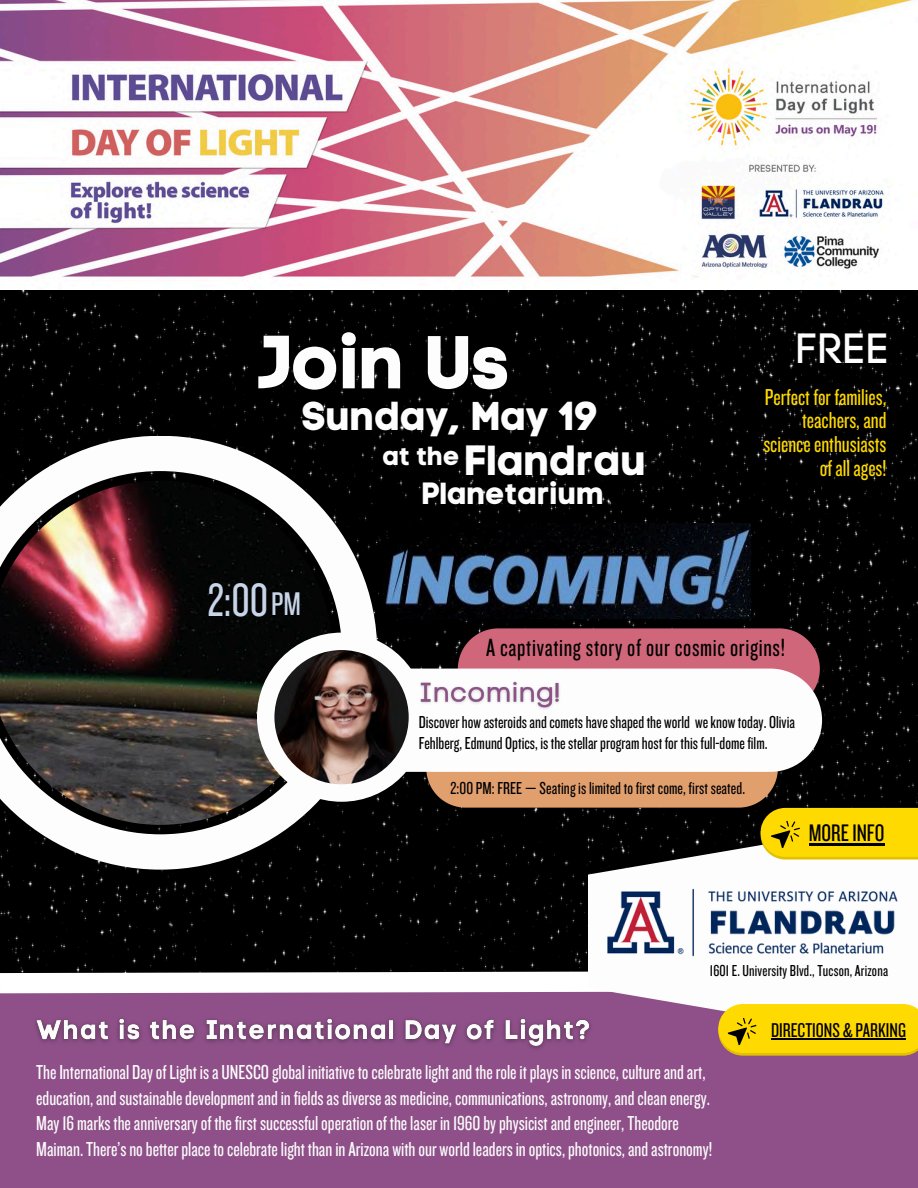
<style>
.page{position:relative;width:918px;height:1188px;background:#fff}
.page>*{position:absolute;margin:0;border:0;box-sizing:border-box;transform-origin:0 0}
.t1{font:74.7px "Code Pro Bold LC";color:#fdfdfd}
.t2{font:48.6px "Knockout 28";color:#c8d5e9}
.t3{font:42px "Code Pro Bold LC";color:#fdfdfd}
.t4{font:41.85px "Code Pro Normal LC";color:#fdfdfd}
.t5{font:40.05px "Code Pro Bold LC";color:#fdfdfd}
.t6{font:34.05px "Knockout 28";color:#c8d5e9}
.t7{font:30.45px "Code Pro Bold LC";color:#fdfdfd}
.t8{font:25.95px "Code Pro Bold LC";color:#fdfdfd}
.t9{font:25.8px "Knockout 28";letter-spacing:.025em;color:#000}
.t10{font:24.9px "Knockout 28";color:#000}
.t11{font:24px/23.7px "Knockout 28";color:#ffda00;text-align:right}
.t12{font:21px/25.8px "Knockout 28";color:#fdfdfd}
.t13{font:20.7px "Knockout 28";color:#000}
.t14{font:18px/21.3px "Knockout 28";color:#000}
.t15{font:16.5px "Knockout 28";letter-spacing:.01em;color:#000}
</style>
<div class="page">
<img style="left:0;top:0;width:918px;height:961px">
<img style="left:0;top:436px;width:377px;height:434px">
<div style="left:0;top:981px;width:918px;height:207px;background:#8f5089"></div>
<svg style="left:588px;top:860px;width:330px;height:101px"></svg>
<img style="left:603px;top:888px;width:306px;height:69px">
<svg style="left:0;top:961px;width:918px;height:95px"></svg>
<svg style="left:257px;top:628px;width:661px;height:232px"></svg>
<img style="left:416px;top:676px;width:148px;height:37px">
<img style="left:28px;top:1011px;width:570px;height:44px">
<hr style="left:771px;top:1038px;width:135px;height:1px;background:#000">
<img style="left:384px;top:524px;width:366px;height:94px">
<p class="t1" style="left:257px;top:317px;width:255px">Join Us</p>
<p class="t5" style="left:301px;top:392px;width:299px">Sunday, May 19</p>
<p class="t2" style="left:208px;top:569px;width:62px">2:00</p>
<h4 class="t6" style="left:271px;top:583px;width:31px">PM</h4>
<p class="t3" style="left:464px;top:435px;width:184px">Flandrau</p>
<p class="t7" style="left:421px;top:475px;width:184px">Planetarium</p>
<p class="t8" style="left:383px;top:440px;width:79px">at the</p>
<p class="t4" style="left:795px;top:323px;width:95px">FREE</p>
<p class="t11" style="left:765px;top:384px;width:123px">Perfect for families, teachers,and</p>
<p class="t11" style="left:763px;top:432px;width:125px">scienceenthusiasts</p>
<p class="t11" style="left:820px;top:455px;width:68px">ofallages!</p>
<h1 class="t9" style="left:486px;top:631px;width:300px">A captivating story of our cosmic origins!</h1>
<h5 class="t14" style="left:419px;top:711px;width:378px">Discoverhow asteroidsandcometshaveshapedthe world weknow today.Olivia<br>Fehlberg,EdmundOptics, isthestellarprogram host for thisfull-domefilm.</h5>
<p class="t14" style="left:451px;top:777px;width:296px">2:00PM:FREE—Seatingis limitedtofirstcome, first seated.</p>
<p class="t10" style="left:809px;top:817px;width:77px">MOREINFO</p>
<h6 class="t15" style="left:710px;top:960px;width:180px">1601E.UniversityBlvd.,Tucson,Arizona</h6>
<h4 class="t12" style="left:36px;top:1058px;width:677px">TheInternationalDayofLight isaUNESCOglobal initiativetocelebratelightandtheroleitplaysinscience,cultureandart, education,andsustainabledevelopmentandinfieldsasdiverseas medicine,communications,astronomy,andcleanenergy.<br>May16 markstheanniversaryof thefirstsuccessfuloperationof thelaser in1960byphysicistandengineer,Theodore Maiman.There’snobetterplacetocelebratelight thaninArizona withour worldleadersinoptics,photonics,andastronomy!</h4>
<p class="t13" style="left:771px;top:1017px;width:136px">DIRECTIONS &amp; PARKING</p>
</div>
